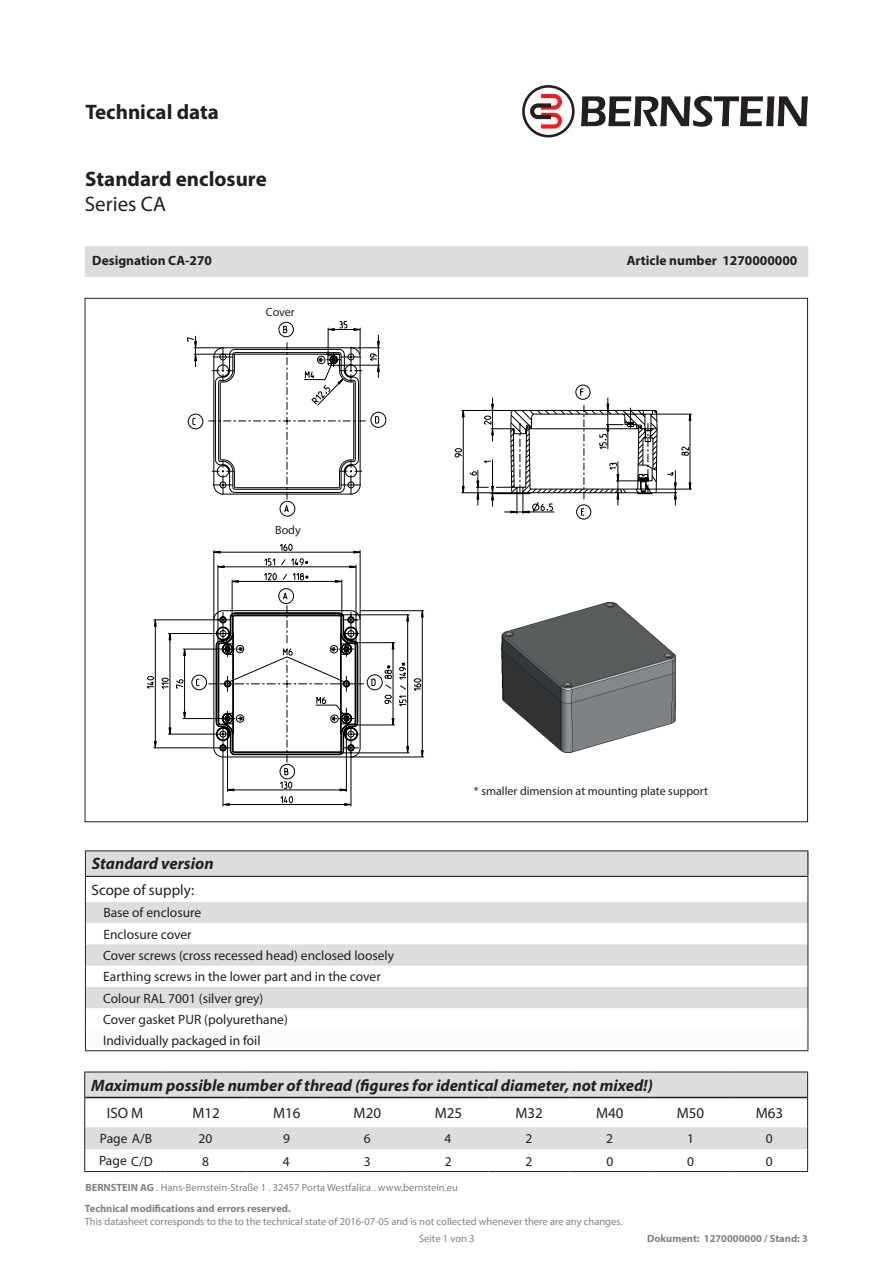
<style>
.page{position:relative;width:893px;height:1263px;background:#fff}
.page>*{position:absolute;margin:0;border:0;box-sizing:border-box;transform-origin:0 0}
.t1{font:700 21px "Myriad Pro";color:#231f20}
.t2{font:21px "Myriad Pro";color:#231f20}
.t3{font:italic 700 16.5px "Myriad Pro";color:#231f20}
.t4{font:15px "Myriad Pro";color:#231f20}
.t5{font:13.5px "Myriad Pro";color:#231f20}
.t6{font:700 13.5px "Myriad Pro";color:#231f20}
.t7{font:12px "Myriad Pro";color:#231f20}
.t8{font:10.5px "Myriad Pro";color:#808285}
.t9{font:700 10.5px "Myriad Pro";color:#808285}
.s1{font-weight:700}
</style>
<div class="page">
<svg style="left:581px;top:96px;width:227px;height:31px"></svg>
<svg style="left:522px;top:85px;width:53px;height:52px"></svg>
<div style="left:85px;top:246px;width:723px;height:31px;background:#dcdddf"></div>
<svg style="left:86px;top:851px;width:721px;height:157px"></svg>
<svg style="left:86px;top:902px;width:721px;height:64px;fill:#dcdddf"></svg>
<div style="left:85px;top:1029px;width:723px;height:22px;background:#fbfbfb"></div>
<hr style="left:85px;top:850px;width:723px;height:1px;background:#231f20">
<svg style="left:85px;top:851px;width:1px;height:199px"></svg>
<hr style="left:85px;top:1050px;width:723px;height:1px;background:#231f20">
<svg style="left:807px;top:851px;width:1px;height:199px"></svg>
<hr style="left:86px;top:876px;width:722px;height:1px;background:#231f20">
<svg style="left:85px;top:1072px;width:722px;height:77px;fill:#dcdddf"></svg>
<hr style="left:85px;top:1097px;width:81px;height:1px;background:#231f20">
<hr style="left:166px;top:1097px;width:80px;height:1px;background:#231f20">
<hr style="left:246px;top:1097px;width:81px;height:1px;background:#231f20">
<hr style="left:327px;top:1097px;width:81px;height:1px;background:#231f20">
<hr style="left:408px;top:1097px;width:81px;height:1px;background:#231f20">
<hr style="left:489px;top:1097px;width:80px;height:1px;background:#231f20">
<hr style="left:569px;top:1097px;width:81px;height:1px;background:#231f20">
<hr style="left:650px;top:1097px;width:81px;height:1px;background:#231f20">
<hr style="left:731px;top:1097px;width:76px;height:1px;background:#231f20">
<svg style="left:807px;top:1072px;width:1px;height:25px"></svg>
<hr style="left:84px;top:1071px;width:82px;height:1px;background:#231f20">
<svg style="left:84px;top:1072px;width:1px;height:25px"></svg>
<hr style="left:166px;top:1071px;width:80px;height:1px;background:#231f20">
<hr style="left:246px;top:1071px;width:81px;height:1px;background:#231f20">
<hr style="left:327px;top:1071px;width:81px;height:1px;background:#231f20">
<hr style="left:408px;top:1071px;width:81px;height:1px;background:#231f20">
<hr style="left:489px;top:1071px;width:80px;height:1px;background:#231f20">
<hr style="left:569px;top:1071px;width:81px;height:1px;background:#231f20">
<hr style="left:650px;top:1071px;width:81px;height:1px;background:#231f20">
<hr style="left:731px;top:1071px;width:77px;height:1px;background:#231f20">
<hr style="left:84px;top:1097px;width:1px;height:30px;background:#231f20">
<hr style="left:807px;top:1097px;width:1px;height:30px;background:#231f20">
<svg style="left:84px;top:1127px;width:1px;height:44px"></svg>
<svg style="left:807px;top:1127px;width:1px;height:44px"></svg>
<hr style="left:84px;top:1171px;width:82px;height:1px;background:#231f20">
<hr style="left:166px;top:1171px;width:80px;height:1px;background:#231f20">
<hr style="left:246px;top:1171px;width:81px;height:1px;background:#231f20">
<hr style="left:327px;top:1171px;width:81px;height:1px;background:#231f20">
<hr style="left:408px;top:1171px;width:81px;height:1px;background:#231f20">
<hr style="left:489px;top:1171px;width:80px;height:1px;background:#231f20">
<hr style="left:569px;top:1171px;width:81px;height:1px;background:#231f20">
<hr style="left:650px;top:1171px;width:81px;height:1px;background:#231f20">
<hr style="left:731px;top:1171px;width:77px;height:1px;background:#231f20">
<svg style="left:147px;top:321px;width:544px;height:485px"></svg>
<p class="t1" style="left:85px;top:98px;width:135px">Technical data</p>
<p class="t1" style="left:85px;top:165px;width:183px">Standard enclosure</p>
<p class="t2" style="left:85px;top:191px;width:83px">Series CA</p>
<p class="t6" style="left:92px;top:252px;width:121px">Designation CA-270</p>
<p class="t6" style="left:627px;top:252px;width:172px">Article number 1270000000</p>
<p class="t7" style="left:266px;top:304px;width:30px">Cover</p>
<p class="t7" style="left:275px;top:523px;width:27px">Body</p>
<p class="t7" style="left:474px;top:783px;width:236px">* smaller dimension at mounting plate support</p>
<p class="t3" style="left:92px;top:853px;width:123px">Standard version</p>
<p class="t4" style="left:92px;top:881px;width:104px">Scope of supply:</p>
<p class="t5" style="left:103px;top:904px;width:99px">Base of enclosure</p>
<p class="t5" style="left:103px;top:926px;width:90px">Enclosure cover</p>
<p class="t5" style="left:103px;top:947px;width:292px">Cover screws (cross recessed head) enclosed loosely</p>
<p class="t5" style="left:103px;top:968px;width:279px">Earthing screws in the lower part and in the cover</p>
<p class="t5" style="left:103px;top:990px;width:162px">Colour RAL 7001 (silver grey)</p>
<p class="t5" style="left:103px;top:1011px;width:186px">Cover gasket PUR (polyurethane)</p>
<p class="t5" style="left:103px;top:1032px;width:159px">Individually packaged in foil</p>
<p class="t3" style="left:91px;top:1074px;width:563px">Maximum possible number of thread (figures for identical diameter, not mixed!)</p>
<p class="t4" style="left:107px;top:1104px;width:38px">ISO M</p>
<p class="t4" style="left:192px;top:1104px;width:29px">M12</p>
<p class="t4" style="left:273px;top:1104px;width:29px">M16</p>
<p class="t4" style="left:354px;top:1104px;width:29px">M20</p>
<p class="t4" style="left:435px;top:1104px;width:29px">M25</p>
<p class="t4" style="left:515px;top:1104px;width:29px">M32</p>
<p class="t4" style="left:596px;top:1104px;width:29px">M40</p>
<p class="t4" style="left:677px;top:1104px;width:29px">M50</p>
<p class="t4" style="left:756px;top:1104px;width:29px">M63</p>
<p class="t5" style="left:100px;top:1130px;width:54px">Page A/B</p>
<p class="t5" style="left:199px;top:1130px;width:15px">20</p>
<p class="t5" style="left:283px;top:1130px;width:8px">9</p>
<p class="t5" style="left:364px;top:1130px;width:8px">6</p>
<p class="t5" style="left:444px;top:1130px;width:8px">4</p>
<p class="t5" style="left:525px;top:1130px;width:8px">2</p>
<p class="t5" style="left:606px;top:1130px;width:8px">2</p>
<p class="t5" style="left:687px;top:1130px;width:8px">1</p>
<p class="t5" style="left:766px;top:1130px;width:8px">0</p>
<p class="t5" style="left:99px;top:1152px;width:55px">Page C/D</p>
<p class="t5" style="left:202px;top:1153px;width:8px">8</p>
<p class="t5" style="left:283px;top:1153px;width:8px">4</p>
<p class="t5" style="left:364px;top:1153px;width:8px">3</p>
<p class="t5" style="left:445px;top:1153px;width:8px">2</p>
<p class="t5" style="left:525px;top:1153px;width:8px">2</p>
<p class="t5" style="left:606px;top:1153px;width:8px">0</p>
<p class="t5" style="left:687px;top:1153px;width:8px">0</p>
<p class="t5" style="left:766px;top:1153px;width:8px">0</p>
<p class="t8" style="left:85px;top:1181px;width:374px"><span class="s1">BERNSTEIN AG</span> . Hans-Bernstein-Straße 1 . 32457 Porta Westfalica . www.bernstein.eu</p>
<p class="t9" style="left:85px;top:1201px;width:207px">Technical modifications and errors reserved.</p>
<p class="t8" style="left:85px;top:1214px;width:539px">This datasheet corresponds to the to the technical state of 2016-07-05 and is not collected whenever there are any changes.</p>
<p class="t8" style="left:419px;top:1232px;width:57px">Seite 1 von 3</p>
<p class="t9" style="left:647px;top:1231px;width:162px">Dokument: 1270000000 / Stand: 3</p>
</div>
